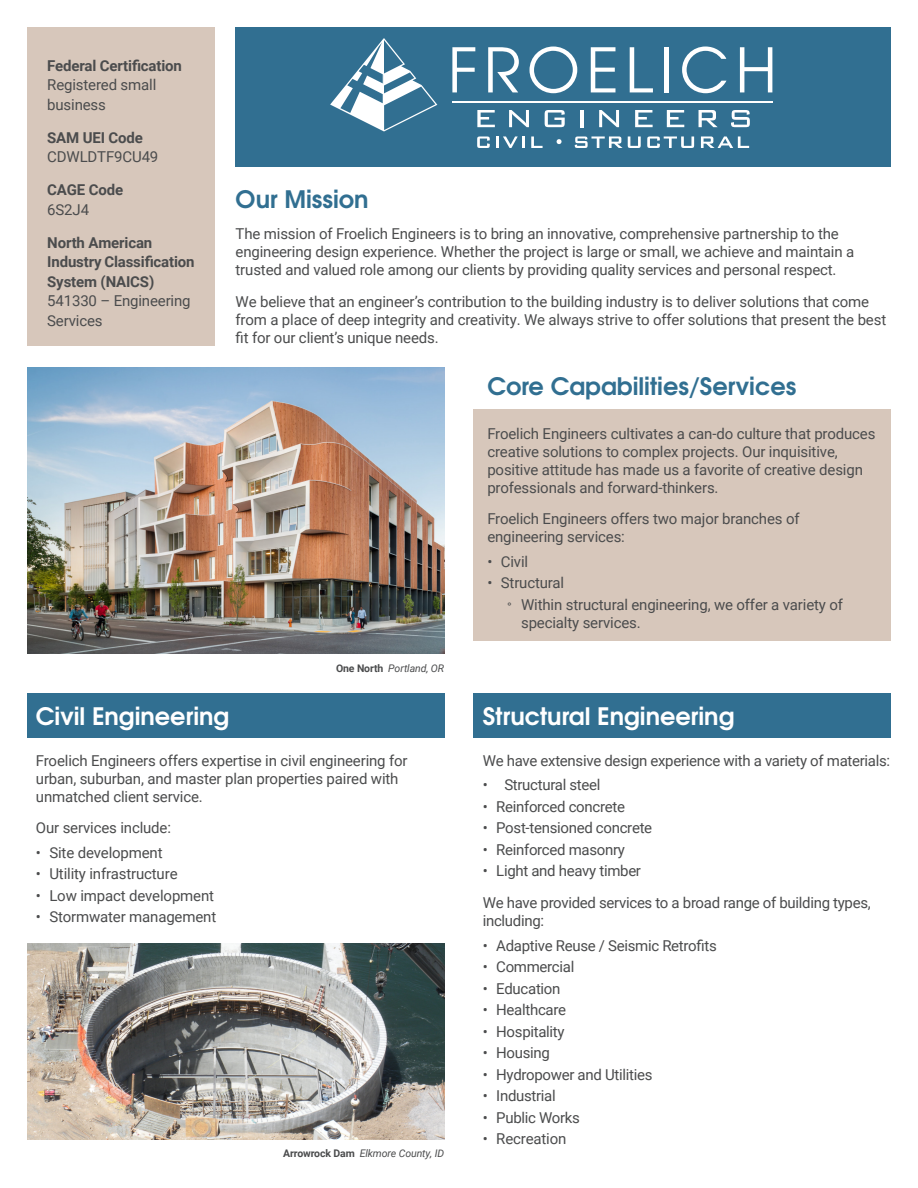
<style>
.page{position:relative;width:918px;height:1188px;background:#fff}
.page>*{position:absolute;margin:0;border:0;box-sizing:border-box;transform-origin:0 0}
.t1{font:700 24px "Te X Gyre Adventor";color:#fff}
.header_1{font:700 24px "Te X Gyre Adventor";color:#316f91}
.text{font:15px/18px "Roboto";letter-spacing:-.01em;color:#4b4c4d}
.text-2{font:700 15px/19.5px "Roboto";letter-spacing:-.01em;color:#4b4c4d}
.t2{font:italic 10.5px "Roboto";letter-spacing:-.01em;color:#4b4c4d}
.s1{font-weight:700}
.s2{font-weight:400}
.s3{font-weight:700;font-style:normal}
</style>
<div class="page">
<div style="left:27px;top:27px;width:188px;height:319px;background:#d7c7bb"></div>
<div style="left:27px;top:693px;width:417px;height:44px;background:#316f91"></div>
<div style="left:474px;top:693px;width:417px;height:44px;background:#316f91"></div>
<img style="left:27px;top:367px;width:417px;height:286px">
<div style="left:474px;top:410px;width:417px;height:231px;background:#d7c7bb"></div>
<div style="left:236px;top:27px;width:655px;height:139px;background:#316f91"></div>
<svg style="left:452px;top:47px;width:23px;height:45px"></svg>
<svg style="left:488px;top:47px;width:31px;height:45px"></svg>
<svg style="left:530px;top:47px;width:47px;height:46px"></svg>
<svg style="left:591px;top:47px;width:24px;height:45px"></svg>
<svg style="left:630px;top:47px;width:23px;height:45px"></svg>
<div style="left:664px;top:47px;width:5px;height:45px;background:#fff"></div>
<svg style="left:682px;top:47px;width:45px;height:46px"></svg>
<svg style="left:740px;top:47px;width:32px;height:45px"></svg>
<svg style="left:477px;top:110px;width:18px;height:17px"></svg>
<svg style="left:509px;top:110px;width:20px;height:17px"></svg>
<svg style="left:545px;top:110px;width:20px;height:17px"></svg>
<hr style="left:580px;top:110px;width:3px;height:17px;background:#fff">
<svg style="left:599px;top:110px;width:20px;height:17px"></svg>
<svg style="left:635px;top:110px;width:18px;height:17px"></svg>
<svg style="left:667px;top:110px;width:17px;height:17px"></svg>
<svg style="left:699px;top:110px;width:19px;height:17px"></svg>
<svg style="left:731px;top:110px;width:19px;height:17px"></svg>
<hr style="left:452px;top:101px;width:321px;height:1px;background:#fff">
<svg style="left:477px;top:136px;width:13px;height:12px"></svg>
<svg style="left:496px;top:136px;width:28px;height:12px"></svg>
<svg style="left:531px;top:136px;width:12px;height:12px"></svg>
<svg style="left:557px;top:139px;width:5px;height:5px"></svg>
<svg style="left:575px;top:136px;width:66px;height:12px"></svg>
<svg style="left:647px;top:136px;width:47px;height:12px"></svg>
<svg style="left:701px;top:136px;width:48px;height:12px"></svg>
<svg style="left:330px;top:38px;width:107px;height:94px"></svg>
<img style="left:27px;top:944px;width:417px;height:196px">
<p class="text" style="left:47px;top:55px;width:136px;line-height:19.5px"><span class="s1">Federal Certification<br></span>Registered small business</p>
<p class="text" style="left:47px;top:127px;width:113px;line-height:19.5px"><span class="s1">SAM UEI Code<br></span>CDWLDTF9CU49</p>
<p class="text-2" style="left:47px;top:180px;width:77px">CAGE Code<br><span class="s2">6S2J4</span></p>
<p class="text-2" style="left:47px;top:232px;width:149px">North American<br>Industry Classification<br>System (NAICS)<br><span class="s2">541330 – Engineering<br>Services</span></p>
<p class="header_1" style="left:236px;top:178px;width:134px">Our Mission</p>
<p class="text" style="left:236px;top:225px;width:620px">The mission of Froelich Engineers is to bring an innovative, comprehensive partnership to the engineering design experience. Whether the project is large or small, we achieve and maintain a trusted and valued role among our clients by providing quality services and personal respect.</p>
<p class="text" style="left:236px;top:292px;width:652px">We believe that an engineer’s contribution to the building industry is to deliver solutions that come from a place of deep integrity and creativity. We always strive to offer solutions that present the best fit for our client’s unique needs.</p>
<p class="header_1" style="left:487px;top:365px;width:310px">Core Capabilities/Services</p>
<p class="t2" style="left:336px;top:661px;width:110px"><span class="s3">One North</span> Portland, OR</p>
<p class="text" style="left:487px;top:424px;width:390px">Froelich Engineers cultivates a can-do culture that produces creative solutions to complex projects. Our inquisitive, positive attitude has made us a favorite of creative design professionals and forward-thinkers.</p>
<p class="text" style="left:487px;top:509px;width:314px">Froelich Engineers offers two major branches of engineering services:</p>
<p class="text" style="left:487px;top:552px;width:42px">• Civil</p>
<p class="text" style="left:508px;top:572px;width:337px;line-height:21.5px;text-indent:-20px">• Structural<br>⸰ Within structural engineering, we offer a variety of</p>
<p class="text" style="left:521px;top:613px;width:121px">specialty services.</p>
<p class="t1" style="left:36px;top:695px;width:195px">Civil Engineering</p>
<p class="t1" style="left:483px;top:695px;width:253px">Structural Engineering</p>
<p class="text" style="left:36px;top:751px;width:373px">Froelich Engineers offers expertise in civil engineering for urban, suburban, and master plan properties paired with unmatched client service.</p>
<p class="text" style="left:36px;top:818px;width:137px">Our services include:</p>
<p class="text" style="left:36px;top:843px;width:128px">• Site development</p>
<p class="text" style="left:36px;top:865px;width:143px">• Utility infrastructure</p>
<p class="text" style="left:36px;top:886px;width:180px">• Low impact development</p>
<p class="text" style="left:36px;top:908px;width:182px">• Stormwater management</p>
<p class="text" style="left:483px;top:751px;width:409px">We have extensive design experience with a variety of materials:</p>
<p class="text" style="left:483px;top:776px;width:119px">• Structural steel</p>
<p class="text" style="left:483px;top:797px;width:144px">• Reinforced concrete</p>
<p class="text" style="left:483px;top:819px;width:171px">• Post-tensioned concrete</p>
<p class="text" style="left:483px;top:840px;width:144px">• Reinforced masonry</p>
<p class="text" style="left:483px;top:862px;width:160px">• Light and heavy timber</p>
<p class="text" style="left:483px;top:893px;width:389px">We have provided services to a broad range of building types, including:</p>
<p class="text" style="left:483px;top:936px;width:236px">• Adaptive Reuse / Seismic Retrofits</p>
<p class="text" style="left:483px;top:957px;width:93px">• Commercial</p>
<p class="text" style="left:483px;top:979px;width:79px">• Education</p>
<p class="text" style="left:483px;top:1000px;width:85px">• Healthcare</p>
<p class="text" style="left:483px;top:1022px;width:83px">• Hospitality</p>
<p class="text" style="left:483px;top:1043px;width:69px">• Housing</p>
<p class="text" style="left:483px;top:1065px;width:171px">• Hydropower and Utilities</p>
<p class="text" style="left:483px;top:1086px;width:75px">• Industrial</p>
<p class="text" style="left:483px;top:1108px;width:99px">• Public Works</p>
<p class="text" style="left:483px;top:1129px;width:85px">• Recreation</p>
<p class="t2" style="left:283px;top:1146px;width:163px"><span class="s3">Arrowrock Dam</span> Elkmore County, ID</p>
</div>
